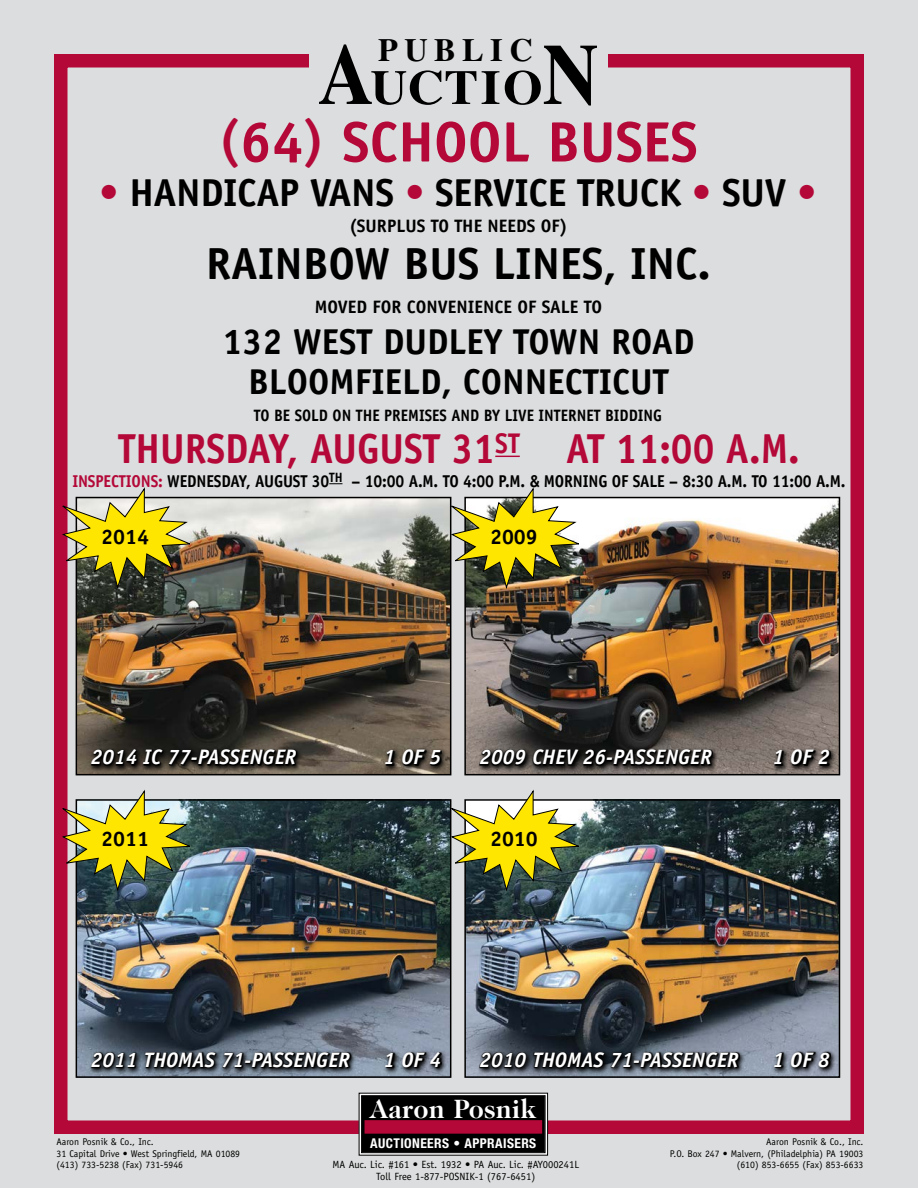
<style>
.page{position:relative;width:918px;height:1188px;background:#dcddde}
.page>*{position:absolute;margin:0;border:0;box-sizing:border-box;transform-origin:0 0}
.t1{font:700 57px "Officina Sans";color:#b30838}
.t2{font:700 48.45px "Times";letter-spacing:.025em;color:#000;scale:1.05 1}
.t3{font:700 45px "Officina Sans";color:#000}
.t4{font:700 42px "Officina Sans";color:#b30838;scale:.93 1}
.t5{font:700 39px "Officina Sans";letter-spacing:-.01em;color:#000}
.t6{font:700 36px/40.5px "Officina Sans";color:#000;text-align:center}
.t7{font:700 32.4px "Times";letter-spacing:.2em;color:#000}
.t8{font:700 27px "Caslon 224 IT Cby BT";color:#fff}
.t9{font:italic 700 21px "Officina Sans";color:#fff}
.t10{font:700 21px "Officina Sans";color:#000}
.t11{font:700 18px "Officina Sans";color:#000}
.t12{font:700 17.1px "Officina Sans";letter-spacing:-.01em;color:#000;scale:.93 1}
.t13{font:700 16.5px "Officina Sans";color:#000;scale:.93 1}
.t14{font:700 condensed 13.5px "Helvetica Neue";letter-spacing:.03em;color:#fff}
.t15{font:10.5px/12.6px "Officina Sans";color:#000;text-align:center}
.t16{font:9.75px/11.7px "Officina Sans";color:#000}
.s1{font-size:86.25px}
.s2{font-size:49.5px}
.s3{color:#b30838}
</style>
<div class="page">
<div style="left:54px;top:54px;width:810px;height:1080px;border:14px solid #b30838"></div>
<div style="left:309px;top:34px;width:299px;height:93px;background:#dcddde"></div>
<svg style="left:359px;top:1093px;width:189px;height:63px;background:#161616"></svg>
<div style="left:361px;top:1095px;width:184px;height:58px;border:1px solid #000"></div>
<div style="left:365px;top:1120px;width:177px;height:14px;background:#b30838"></div>
<img style="left:79px;top:500px;width:369px;height:272px">
<div style="left:76px;top:497px;width:375px;height:278px;border:2px solid #000"></div>
<img style="left:467px;top:500px;width:370px;height:272px">
<div style="left:464px;top:497px;width:376px;height:278px;border:2px solid #000"></div>
<img style="left:79px;top:802px;width:369px;height:273px">
<div style="left:76px;top:799px;width:375px;height:279px;border:2px solid #000"></div>
<img style="left:467px;top:802px;width:370px;height:273px">
<div style="left:464px;top:799px;width:376px;height:279px;border:2px solid #000"></div>
<svg style="left:495px;top:456px;width:25px;height:1px"></svg>
<svg style="left:329px;top:483px;width:13px;height:1px"></svg>
<svg style="left:54px;top:479px;width:144px;height:117px"></svg>
<img style="left:441px;top:487px;width:145px;height:109px">
<svg style="left:54px;top:781px;width:144px;height:118px"></svg>
<svg style="left:441px;top:789px;width:145px;height:110px"></svg>
<svg style="left:382px;top:747px;width:65px;height:25px"></svg>
<svg style="left:385px;top:750px;width:57px;height:16px"></svg>
<svg style="left:771px;top:747px;width:66px;height:25px"></svg>
<svg style="left:773px;top:750px;width:58px;height:16px"></svg>
<svg style="left:88px;top:1050px;width:269px;height:25px;background:#6b7887"></svg>
<svg style="left:91px;top:1052px;width:261px;height:17px;background:#1d2125"></svg>
<svg style="left:771px;top:1049px;width:66px;height:26px"></svg>
<svg style="left:773px;top:1051px;width:58px;height:18px"></svg>
<svg style="left:88px;top:747px;width:215px;height:26px;background:#534b3f"></svg>
<svg style="left:91px;top:749px;width:207px;height:17px;background:#110f0d"></svg>
<svg style="left:476px;top:747px;width:243px;height:26px;background:#5e5753"></svg>
<svg style="left:479px;top:749px;width:234px;height:17px;background:#11100f"></svg>
<svg style="left:382px;top:1050px;width:65px;height:25px"></svg>
<svg style="left:385px;top:1052px;width:57px;height:17px"></svg>
<svg style="left:476px;top:1050px;width:269px;height:25px;background:#697381"></svg>
<svg style="left:479px;top:1052px;width:261px;height:17px;background:#15171a"></svg>
<h3 class="t7" style="left:378px;top:31px;width:156px">PUBLIC</h3>
<h2 class="t2" style="left:318px;top:59px;width:268px"><span class="s1">A</span>UCTIO<span class="s1">N</span></h2>
<h1 class="t1" style="left:218px;top:107px;width:481px"><span class="s2">(</span>64<span class="s2">)</span> SCHOOL BUSES</h1>
<h3 class="t5" style="left:99px;top:169px;width:719px"><span class="s3">•</span> HANDICAP VANS <span class="s3">•</span> SERVICE TRUCK <span class="s3">•</span> SUV <span class="s3">•</span></h3>
<h3 class="t11" style="left:349px;top:215px;width:220px">(SURPLUS TO THE NEEDS OF)</h3>
<h3 class="t3" style="left:206px;top:235px;width:506px">RAINBOW BUS LINES, INC.</h3>
<h3 class="t11" style="left:315px;top:296px;width:289px">MOVED FOR CONVENIENCE OF SALE TO</h3>
<h3 class="t6" style="left:222px;top:321px;width:474px">132 WEST DUDLEY TOWN ROAD<br>BLOOMFIELD, CONNECTICUT</h3>
<h3 class="t13" style="left:254px;top:405px;width:440px">TO BE SOLD ON THE PREMISES AND BY LIVE INTERNET BIDDING</h3>
<h3 class="t4" style="left:118px;top:422px;width:734px">THURSDAY, AUGUST 31<sup>ST</sup> AT 11:00 A.M.</h3>
<h3 class="t12" style="left:72px;top:470px;width:833px"><span class="s3">INSPECTIONS:</span> WEDNESDAY, AUGUST 30<sup>TH</sup> – 10:00 A.M. TO 4:00 P.M. &amp; MORNING OF SALE – 8:30 A.M. TO 11:00 A.M.</h3>
<h3 class="t10" style="left:101px;top:523px;width:49px">2014</h3>
<h3 class="t10" style="left:490px;top:523px;width:49px">2009</h3>
<h3 class="t9" style="left:91px;top:744px;width:207px">2014 IC 77-PASSENGER</h3>
<h3 class="t9" style="left:480px;top:744px;width:234px">2009 CHEV 26-PASSENGER</h3>
<h3 class="t9" style="left:384px;top:744px;width:59px">1 OF 5</h3>
<h3 class="t9" style="left:772px;top:744px;width:59px">1 OF 2</h3>
<h3 class="t10" style="left:101px;top:826px;width:49px">2011</h3>
<h3 class="t10" style="left:490px;top:826px;width:49px">2010</h3>
<h3 class="t9" style="left:384px;top:1047px;width:59px">1 OF 4</h3>
<h3 class="t9" style="left:480px;top:1047px;width:260px">2010 THOMAS 71-PASSENGER</h3>
<h3 class="t9" style="left:91px;top:1047px;width:260px">2011 THOMAS 71-PASSENGER</h3>
<h3 class="t9" style="left:772px;top:1047px;width:59px">1 OF 8</h3>
<h3 class="t8" style="left:370px;top:1092px;width:168px">Aaron Posnik</h3>
<h3 class="t14" style="left:370px;top:1135px;width:167px">AUCTIONEERS • APPRAISERS</h3>
<p class="t15" style="left:332px;top:1158px;width:248px">MA Auc. Lic. #161 • Est. 1932 • PA Auc. Lic. #AY000241L<br>Toll Free 1-877-POSNIK-1 (767-6451)</p>
<p class="t16" style="left:56px;top:1136px;width:185px">Aaron Posnik &amp; Co., Inc.<br>31 Capital Drive • West Springfield, MA 01089 (413) 733-5238 (Fax) 731-5946</p>
<p class="t16" style="left:670px;top:1136px;width:195px;text-align:right">Aaron Posnik &amp; Co., Inc.<br>P.O. Box 247 • Malvern, (Philadelphia) PA 19003 (610) 853-6655 (Fax) 853-6633</p>
</div>
